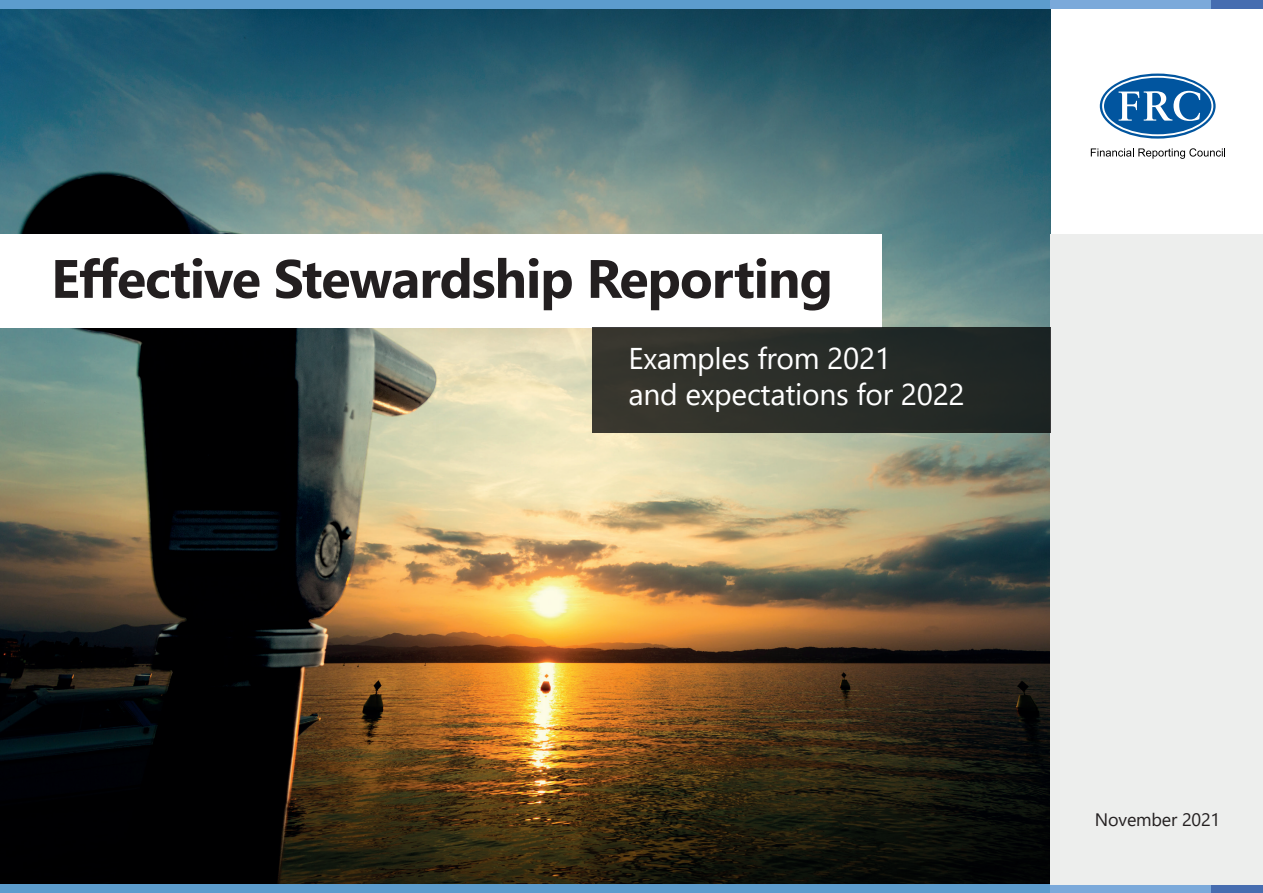
<style>
.page{position:relative;width:1263px;height:893px;background:#fff}
.page>*{position:absolute;margin:0;border:0;box-sizing:border-box;transform-origin:0 0}
.t1{font:700 54px "Segoe UI";letter-spacing:-.02em;color:#231f20}
.t2{font:30px/36px "Segoe UI";letter-spacing:-.01em;color:#fff}
.t3{font:18px "Segoe UI";letter-spacing:-.01em;color:#231f20}
</style>
<div class="page">
<img style="left:0;top:9px;width:1050px;height:875px">
<div style="left:0;top:0;width:1050px;height:9px;background:#5c9ccd"></div>
<div style="left:0;top:884px;width:1050px;height:9px;background:#5c9ccd"></div>
<div style="left:1050px;top:0;width:213px;height:9px;background:#7ba9da"></div>
<div style="left:1050px;top:884px;width:213px;height:9px;background:#7ba9da"></div>
<div style="left:1212px;top:0;width:51px;height:9px;background:#466db0"></div>
<div style="left:1212px;top:884px;width:51px;height:9px;background:#466db0"></div>
<svg style="left:1100px;top:74px;width:115px;height:65px"></svg>
<svg style="left:1102px;top:76px;width:111px;height:60px"></svg>
<svg style="left:1091px;top:148px;width:134px;height:11px"></svg>
<div style="left:0;top:234px;width:881px;height:93px;background:#fff"></div>
<div style="left:1050px;top:234px;width:213px;height:650px;background:#edeeed"></div>
<div style="left:592px;top:327px;width:458px;height:106px;background:linear-gradient(to right,#39372e,#1c2423)"></div>
<h1 class="t1" style="left:51px;top:228px;width:783px">Effective Stewardship Reporting</h1>
<p class="t2" style="left:628px;top:337px;width:338px">Examples from 2021<br>and expectations for 2022</p>
<p class="t3" style="left:1095px;top:803px;width:127px">November 2021</p>
<p class="t3" style="left:1119px;top:805px;width:78px">May 2021</p>
</div>
